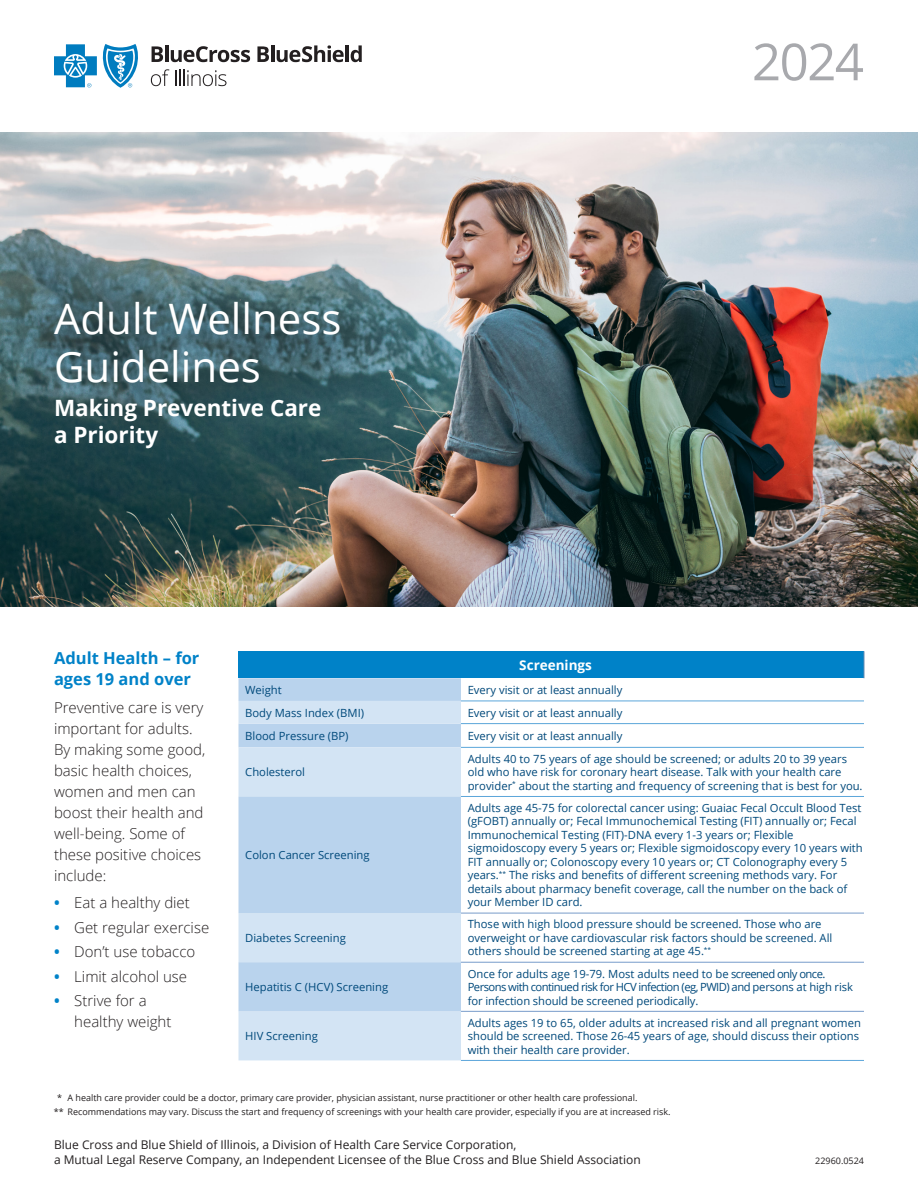
<style>
.page{position:relative;width:918px;height:1188px;background:#fff}
.page>*{position:absolute;margin:0;border:0;box-sizing:border-box;transform-origin:0 0}
.t1{font:51px "Open Sans";color:#a8a9ad}
.t2{font:42px/48px "Open Sans";color:#fff}
.t3{font:700 22.5px/27px "Open Sans";color:#fff}
.t4{font:700 16.5px/21px "Open Sans";color:#0082c8}
.t5{font:300 15px/21px "Open Sans";color:#231f20}
.t6{font:700 13.5px "Open Sans";color:#fff}
.t7{font:12px/14.4px "Open Sans";color:#231f20}
.t8{font:11.25px/13.5px "Open Sans";color:#00497b}
.t9{font:9px/14.2px "Open Sans";color:#231f20}
.s1{font-weight:700;color:#0082c8}
</style>
<div class="page">
<img style="left:0;top:132px;width:918px;height:474px">
<div style="left:238px;top:747px;width:223px;height:313px;background:#d3e4f4"></div>
<svg style="left:238px;top:796px;width:223px;height:215px;fill:#b9d3ed"></svg>
<svg style="left:238px;top:651px;width:627px;height:96px"></svg>
<hr style="left:461px;top:701px;width:403px;height:1px;background:#5ba6da">
<hr style="left:461px;top:723px;width:403px;height:1px;background:#5ba6da">
<hr style="left:461px;top:747px;width:403px;height:1px;background:#5ba6da">
<hr style="left:461px;top:796px;width:403px;height:1px;background:#5ba6da">
<hr style="left:461px;top:913px;width:403px;height:1px;background:#779bca">
<hr style="left:461px;top:962px;width:403px;height:1px;background:#779bca">
<hr style="left:461px;top:1011px;width:403px;height:1px;background:#779bca">
<hr style="left:461px;top:1060px;width:403px;height:1px;background:#5ba6da">
<svg style="left:54px;top:44px;width:84px;height:44px"></svg>
<svg style="left:152px;top:46px;width:11px;height:16px"></svg>
<hr style="left:165px;top:45px;width:3px;height:17px;background:#231f20">
<svg style="left:171px;top:46px;width:79px;height:16px"></svg>
<svg style="left:257px;top:46px;width:12px;height:16px"></svg>
<hr style="left:271px;top:45px;width:3px;height:17px;background:#231f20">
<svg style="left:277px;top:45px;width:67px;height:17px"></svg>
<hr style="left:346px;top:45px;width:3px;height:17px;background:#231f20">
<svg style="left:351px;top:45px;width:11px;height:17px"></svg>
<svg style="left:151px;top:69px;width:18px;height:17px"></svg>
<svg style="left:175px;top:69px;width:51px;height:17px"></svg>
<h2 class="t2" style="left:54px;top:294px;width:289px">Adult Wellness<br>Guidelines</h2>
<h3 class="t3" style="left:54px;top:394px;width:269px">Making Preventive Care a Priority</h3>
<h1 class="t1" style="left:752px;top:27px;width:114px">2024</h1>
<h3 class="t4" style="left:54px;top:647px;width:147px">Adult Health – for ages 19 and over</h3>
<h3 class="t5" style="left:54px;top:696px;width:153px">Preventive care is very important for adults.<br>By making some good, basic health choices, women and men can boost their health and well‑being. Some of these positive choices include:</h3>
<h3 class="t5" style="left:54px;top:892px;width:137px"><span class="s1">•</span> Eat a healthy diet</h3>
<h3 class="t5" style="left:54px;top:916px;width:157px"><span class="s1">•</span> Get regular exercise</h3>
<h3 class="t5" style="left:54px;top:941px;width:143px"><span class="s1">•</span> Don’t use tobacco</h3>
<h3 class="t5" style="left:54px;top:965px;width:135px"><span class="s1">•</span> Limit alcohol use</h3>
<h3 class="t5" style="left:74px;top:990px;width:99px;text-indent:-20px"><span class="s1">•</span> Strive for a healthy weight</h3>
<p class="t6" style="left:519px;top:655px;width:74px">Screenings</p>
<p class="t8" style="left:245px;top:683px;width:38px">Weight</p>
<p class="t8" style="left:468px;top:683px;width:156px">Every visit or at least annually</p>
<p class="t8" style="left:245px;top:705px;width:120px">Body Mass Index (BMI)</p>
<p class="t8" style="left:468px;top:705px;width:156px">Every visit or at least annually</p>
<p class="t8" style="left:245px;top:729px;width:105px">Blood Pressure (BP)</p>
<p class="t8" style="left:468px;top:729px;width:156px">Every visit or at least annually</p>
<p class="t8" style="left:245px;top:765px;width:61px">Cholesterol</p>
<p class="t8" style="left:468px;top:752px;width:396px">Adults 40 to 75 years of age should be screened; or adults 20 to 39 years old who have risk for coronary heart disease. Talk with your health care provider<sup>*</sup> about the starting and frequency of screening that is best for you.</p>
<p class="t8" style="left:245px;top:848px;width:126px">Colon Cancer Screening</p>
<p class="t8" style="left:245px;top:931px;width:102px">Diabetes Screening</p>
<p class="t8" style="left:245px;top:980px;width:144px">Hepatitis C (HCV) Screening</p>
<p class="t8" style="left:245px;top:1029px;width:74px">HIV Screening</p>
<p class="t8" style="left:468px;top:801px;width:397px">Adults age 45-75 for colorectal cancer using: Guaiac Fecal Occult Blood Test (gFOBT) annually or; Fecal Immunochemical Testing (FIT) annually or; Fecal Immunochemical Testing (FIT)-DNA every 1-3 years or; Flexible sigmoidoscopy every 5 years or; Flexible sigmoidoscopy every 10 years with FIT annually or; Colonoscopy every 10 years or; CT Colonography every 5 years.<sup>**</sup> The risks and benefits of different screening methods vary. For details about pharmacy benefit coverage, call the number on the back of your Member ID card.</p>
<p class="t8" style="left:468px;top:917px;width:366px">Those with high blood pressure should be screened. Those who are overweight or have cardiovascular risk factors should be screened. All others should be screened starting at age 45.<sup>**</sup></p>
<p class="t8" style="left:468px;top:966px;width:387px">Once for adults age 19-79. Most adults need to be screened only once.<br>Persons with continued risk for HCV infection (eg, PWID) and persons at high risk for infection should be screened periodically.</p>
<p class="t8" style="left:468px;top:1016px;width:395px">Adults ages 19 to 65, older adults at increased risk and all pregnant women should be screened. Those 26-45 years of age, should discuss their options with their health care provider.</p>
<p class="t9" style="left:54px;top:1090px;width:618px;text-indent:3px">* A health care provider could be a doctor, primary care provider, physician assistant, nurse practitioner or other health care professional.<br>** Recommendations may vary. Discuss the start and frequency of screenings with your health care provider, especially if you are at increased risk.</p>
<p class="t7" style="left:54px;top:1137px;width:588px">Blue Cross and Blue Shield of Illinois, a Division of Health Care Service Corporation,<br>a Mutual Legal Reserve Company, an Independent Licensee of the Blue Cross and Blue Shield Association</p>
<p class="t9" style="left:815px;top:1153px;width:50px">22960.0524</p>
</div>
